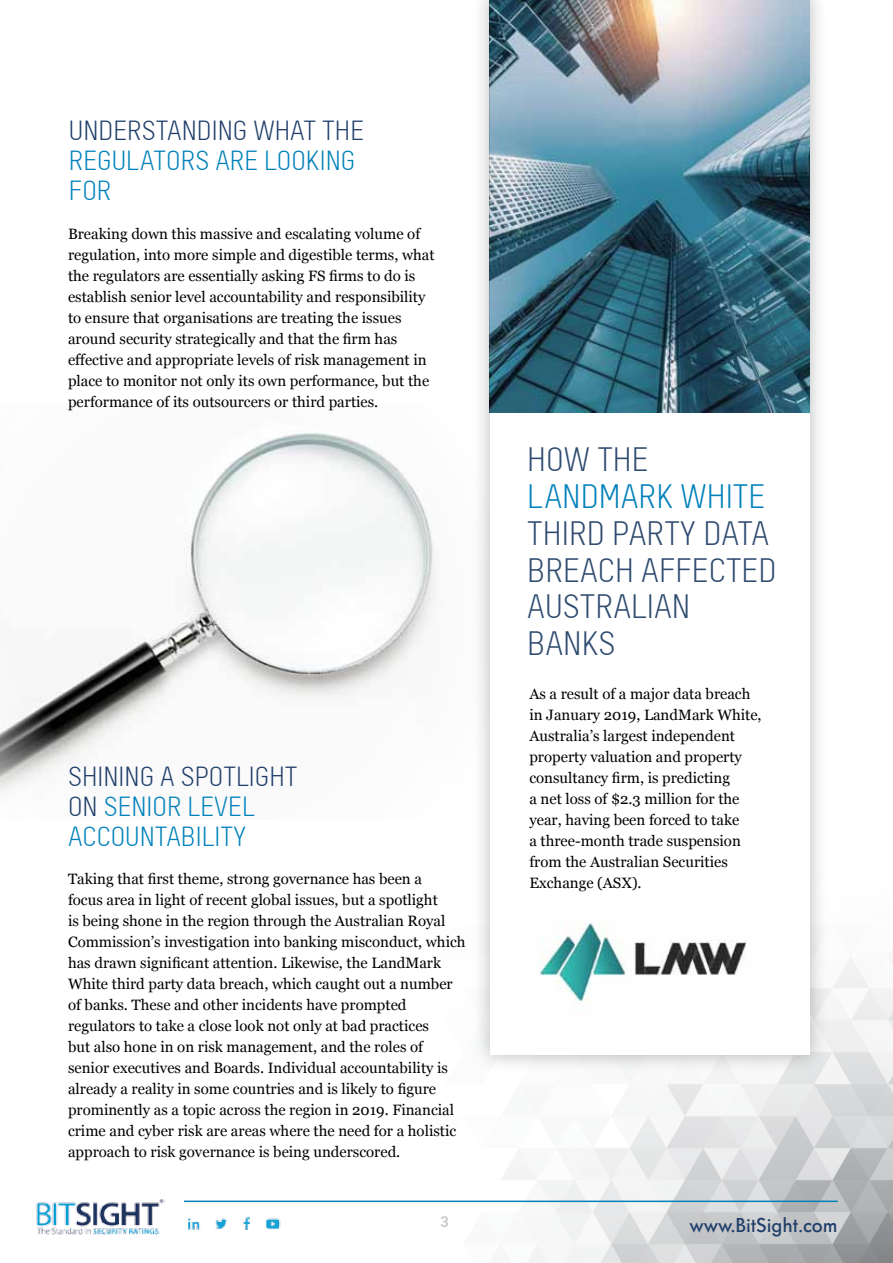
<style>
.page{position:relative;width:893px;height:1263px;background:#fff}
.page>*{position:absolute;margin:0;border:0;box-sizing:border-box;transform-origin:0 0}
.t1{font:33px/36.6px "TSTARPROW00";color:#2f4b70}
.t2{font:33px "TSTARPROW00";color:#0081ba}
.t3{font:27px/30px "TSTARPROW00";color:#0081ba}
.t4{font:27px "TSTARPROW00";color:#1f3e6a}
.t5{font:500 21px "Futura SB";color:#1f3e6a}
.t6{font:15px/21px "Georgia";color:#000}
.t7{font:500 15px "Roboto";color:#c4c6c8}
.s1{color:#1f3e6a}
</style>
<div class="page">
<img style="left:390px;top:957px;width:503px;height:306px">
<img style="left:0;top:432px;width:435px;height:361px">
<img style="left:36px;top:1199px;width:128px;height:36px">
<hr style="left:184px;top:1200px;width:654px;height:2px;background:#0081ba">
<img style="left:188px;top:1216px;width:93px;height:14px">
<div style="left:471px;top:0;width:357px;height:1073px;background:#000;opacity:.28"></div>
<div style="left:490px;top:0;width:319px;height:1054px;background:#fff"></div>
<img style="left:490px;top:0;width:319px;height:412px">
<img style="left:539px;top:922px;width:208px;height:87px">
<h2 class="t4" style="left:69px;top:113px;width:297px">UNDERSTANDING WHAT THE</h2>
<h2 class="t3" style="left:69px;top:144px;width:288px">REGULATORS ARE LOOKING<br>FOR</h2>
<p class="t6" style="left:68px;top:223px;width:368px">Breaking down this massive and escalating volume of regulation, into more simple and digestible terms, what the regulators are essentially asking FS firms to do is establish senior level accountability and responsibility to ensure that organisations are treating the issues around security strategically and that the firm has effective and appropriate levels of risk management in place to monitor not only its own performance, but the performance of its outsourcers or third parties.</p>
<h2 class="t3" style="left:68px;top:761px;width:231px"><span class="s1">SHINING A SPOTLIGHT<br>ON</span> SENIOR LEVEL<br>ACCOUNTABILITY</h2>
<p class="t6" style="left:68px;top:868px;width:399px">Taking that first theme, strong governance has been a<br>focus area in light of recent global issues, but a spotlight<br>is being shone in the region through the Australian Royal Commission’s investigation into banking misconduct, which has drawn significant attention. Likewise, the LandMark White third party data breach, which caught out a number of banks. These and other incidents have prompted regulators to take a close look not only at bad practices<br>but also hone in on risk management, and the roles of senior executives and Boards. Individual accountability is already a reality in some countries and is likely to figure prominently as a topic across the region in 2019. Financial crime and cyber risk are areas where the need for a holistic approach to risk governance is being underscored.</p>
<p class="t7" style="left:440px;top:1211px;width:10px">3</p>
<h1 class="t1" style="left:527px;top:440px;width:123px">HOW THE</h1>
<h1 class="t2" style="left:527px;top:475px;width:240px">LANDMARK WHITE</h1>
<h1 class="t1" style="left:527px;top:513px;width:251px">THIRD PARTY DATA<br>BREACH AFFECTED<br>AUSTRALIAN<br>BANKS</h1>
<p class="t6" style="left:529px;top:683px;width:234px">As a result of a major data breach in January 2019, LandMark White,<br>Australia’s largest independent property valuation and property consultancy firm, is predicting<br>a net loss of $2.3 million for the year, having been forced to take<br>a three-month trade suspension from the Australian Securities<br>Exchange (ASX).</p>
<h3 class="t5" style="left:689px;top:1213px;width:150px">www.BitSight.com</h3>
</div>
